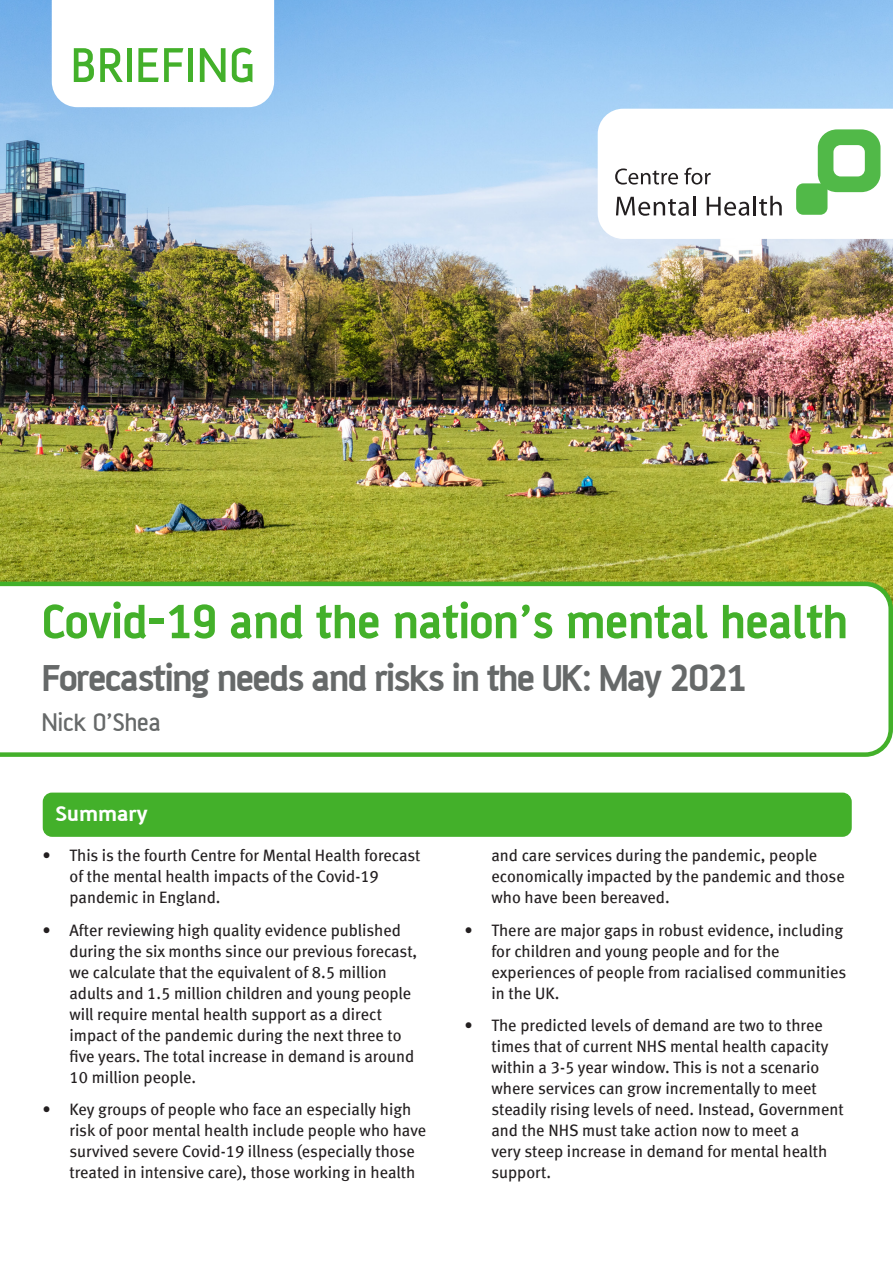
<style>
.page{position:relative;width:893px;height:1263px;background:#fff}
.page>*{position:absolute;margin:0;border:0;box-sizing:border-box;transform-origin:0 0}
.t1{font:500 52.5px "AF Battersea";letter-spacing:.03em;color:#43b02a}
.t2{font:700 51.75px "AF Battersea";letter-spacing:-.01em;color:#43b02a}
.t3{font:700 40.5px "AF Battersea";letter-spacing:-.04em;color:#666969}
.t4{font:500 27px "AF Battersea";color:#666969}
.a{font:700 22.5px "AF Battersea";color:#fff;scale:1.1 1}
.t5{font:16.5px/21px "Meta Book LF";color:#231f20}
</style>
<div class="page">
<img style="left:0;top:0;width:893px;height:582px">
<svg style="left:598px;top:109px;width:295px;height:130px"></svg>
<div style="left:43px;top:793px;width:808px;height:43px;background:#43b02a;border-radius:9px"></div>
<div style="left:43px;top:792px;width:809px;height:45px;border:2px solid #43b02a;border-radius:9px"></div>
<svg style="left:52px;top:0;width:222px;height:107px"></svg>
<svg style="left:0;top:582px;width:893px;height:175px"></svg>
<p class="t1" style="left:71px;top:39px;width:185px">BRIEFING</p>
<p class="t2" style="left:42px;top:594px;width:808px">Covid-19 and the nation’s mental health</p>
<p class="t3" style="left:42px;top:656px;width:706px">Forecasting needs and risks in the UK: May 2021</p>
<p class="t4" style="left:42px;top:709px;width:120px">Nick O’Shea</p>
<p class="a" style="left:55px;top:802px;width:86px">Summary</p>
<p class="t5" style="left:70px;top:845px;width:352px;text-indent:-27px">• This is the fourth Centre for Mental Health forecast of the mental health impacts of the Covid-19 pandemic in England.</p>
<p class="t5" style="left:70px;top:919px;width:349px;text-indent:-27px">• After reviewing high quality evidence published during the six months since our previous forecast, we calculate that the equivalent of 8.5 million adults and 1.5 million children and young people will require mental health support as a direct impact of the pandemic during the next three to five years. The total increase in demand is around 10 million people.</p>
<p class="t5" style="left:70px;top:1099px;width:358px;text-indent:-27px">• Key groups of people who face an especially high risk of poor mental health include people who have survived severe Covid-19 illness (especially those treated in intensive care), those working in health</p>
<p class="t5" style="left:491px;top:845px;width:355px">and care services during the pandemic, people economically impacted by the pandemic and those who have been bereaved.</p>
<p class="t5" style="left:491px;top:919px;width:356px;text-indent:-27px">• There are major gaps in robust evidence, including for children and young people and for the experiences of people from racialised communities in the UK.</p>
<p class="t5" style="left:491px;top:1015px;width:354px;text-indent:-27px">• The predicted levels of demand are two to three times that of current NHS mental health capacity within a 3-5 year window. This is not a scenario where services can grow incrementally to meet steadily rising levels of need. Instead, Government and the NHS must take action now to meet a<br>very steep increase in demand for mental health support.</p>
</div>
